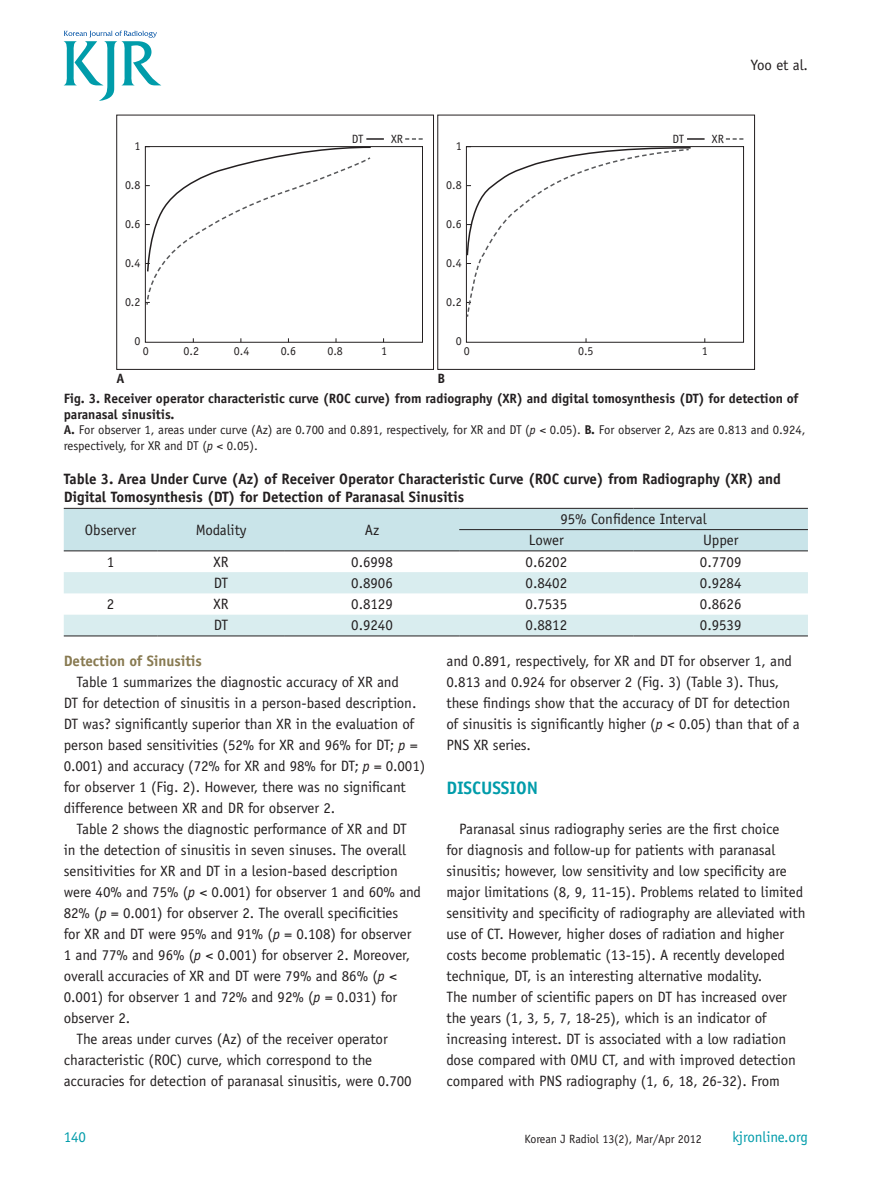
<style>
.page{position:relative;width:893px;height:1191px;background:#fff}
.page>*{position:absolute;margin:0;border:0;box-sizing:border-box;transform-origin:0 0}
.큰제목{font:700 18px "Officina Sans Std";letter-spacing:-.005em;color:#009caa}
.본문{font:15px/21px "Officina Sans Std";letter-spacing:-.005em;color:#231f20}
.표제목{font:700 15px/18px "Officina Sans Std";letter-spacing:-.005em;color:#231f20}
.표본문{font:15px "Officina Sans Std";letter-spacing:-.005em;color:#231f20}
._1_제목{font:700 15px "Officina Sans Std";letter-spacing:-.005em;color:#887a51}
.t1{font:15px "Officina Sans Std";letter-spacing:-.005em;color:#009caa}
.그림제목{font:700 13.5px/16.2px "Officina Sans Std";letter-spacing:-.005em;color:#231f20}
.그림제목1{font:12.75px/15.3px "Officina Sans Std";letter-spacing:-.005em;color:#231f20}
.t2{font:12px "Officina Sans Std";letter-spacing:-.005em;color:#231f20}
.s1{font-weight:700}
.s2{font-style:italic}
</style>
<div class="page">
<svg style="left:64px;top:31px;width:97px;height:70px"></svg>
<div style="left:145px;top:146px;width:278px;height:196px;border:1px solid #231f20"></div>
<div style="left:116px;top:115px;width:318px;height:254px;border:1px solid #231f20"></div>
<svg style="left:145px;top:146px;width:227px;height:160px"></svg>
<svg style="left:366px;top:138px;width:18px;height:2px"></svg>
<svg style="left:405px;top:138px;width:18px;height:2px"></svg>
<svg style="left:466px;top:146px;width:226px;height:172px"></svg>
<svg style="left:687px;top:138px;width:18px;height:2px"></svg>
<svg style="left:726px;top:138px;width:17px;height:2px"></svg>
<div style="left:64px;top:509px;width:744px;height:41px;background:#c9e4e9"></div>
<svg style="left:64px;top:572px;width:744px;height:63px;fill:#d9edef"></svg>
<hr style="left:459px;top:550px;width:175px;height:1px;background:#231f20">
<hr style="left:634px;top:550px;width:174px;height:1px;background:#231f20">
<hr style="left:459px;top:529px;width:175px;height:1px;background:#231f20">
<hr style="left:634px;top:529px;width:174px;height:1px;background:#231f20">
<hr style="left:64px;top:635px;width:93px;height:1px;background:#231f20">
<hr style="left:157px;top:635px;width:128px;height:1px;background:#231f20">
<hr style="left:285px;top:635px;width:174px;height:1px;background:#231f20">
<hr style="left:459px;top:635px;width:175px;height:1px;background:#231f20">
<hr style="left:634px;top:635px;width:174px;height:1px;background:#231f20">
<hr style="left:459px;top:508px;width:175px;height:1px;background:#231f20">
<hr style="left:634px;top:508px;width:174px;height:1px;background:#231f20">
<hr style="left:285px;top:508px;width:174px;height:1px;background:#231f20">
<hr style="left:285px;top:550px;width:174px;height:1px;background:#231f20">
<hr style="left:157px;top:508px;width:128px;height:1px;background:#231f20">
<hr style="left:157px;top:550px;width:128px;height:1px;background:#231f20">
<hr style="left:64px;top:508px;width:93px;height:1px;background:#231f20">
<hr style="left:64px;top:550px;width:93px;height:1px;background:#231f20">
<p class="본문" style="left:751px;top:54px;width:59px">Yoo et al.</p>
<p class="t2" style="left:352px;top:131px;width:13px">DT</p>
<p class="t2" style="left:391px;top:131px;width:13px">XR</p>
<p class="t2" style="left:134px;top:139px;width:7px">1</p>
<p class="t2" style="left:125px;top:178px;width:17px">0.8</p>
<p class="t2" style="left:125px;top:217px;width:17px">0.6</p>
<p class="t2" style="left:125px;top:256px;width:17px">0.4</p>
<p class="t2" style="left:125px;top:295px;width:17px">0.2</p>
<p class="t2" style="left:134px;top:334px;width:7px">0</p>
<p class="t2" style="left:143px;top:344px;width:7px">0</p>
<p class="t2" style="left:184px;top:344px;width:17px">0.2</p>
<p class="t2" style="left:234px;top:344px;width:17px">0.4</p>
<p class="t2" style="left:281px;top:344px;width:17px">0.6</p>
<p class="t2" style="left:327px;top:344px;width:17px">0.8</p>
<p class="t2" style="left:381px;top:344px;width:7px">1</p>
<p class="t2" style="left:673px;top:131px;width:13px">DT</p>
<p class="t2" style="left:712px;top:131px;width:13px">XR</p>
<p class="t2" style="left:456px;top:139px;width:7px">1</p>
<p class="t2" style="left:446px;top:178px;width:17px">0.8</p>
<p class="t2" style="left:446px;top:217px;width:17px">0.6</p>
<p class="t2" style="left:446px;top:256px;width:17px">0.4</p>
<p class="t2" style="left:446px;top:295px;width:17px">0.2</p>
<p class="t2" style="left:456px;top:334px;width:7px">0</p>
<p class="t2" style="left:464px;top:344px;width:7px">0</p>
<p class="t2" style="left:578px;top:344px;width:17px">0.5</p>
<p class="t2" style="left:702px;top:344px;width:7px">1</p>
<p class="그림제목" style="left:116px;top:370px;width:10px">A</p>
<p class="그림제목" style="left:437px;top:370px;width:9px">B</p>
<p class="그림제목" style="left:64px;top:390px;width:736px">Fig. 3. Receiver operator characteristic curve (ROC curve) from radiography (XR) and digital tomosynthesis (DT) for detection of paranasal sinusitis.</p>
<p class="그림제목1" style="left:64px;top:422px;width:743px"><span class="s1">A.</span> For observer 1, areas under curve (Az) are 0.700 and 0.891, respectively, for XR and DT (<span class="s2">p</span> &lt; 0.05). <span class="s1">B.</span> For observer 2, Azs are 0.813 and 0.924, respectively, for XR and DT (<span class="s2">p</span> &lt; 0.05).</p>
<p class="표제목" style="left:64px;top:469px;width:719px">Table 3. Area Under Curve (Az) of Receiver Operator Characteristic Curve (ROC curve) from Radiography (XR) and<br>Digital Tomosynthesis (DT) for Detection of Paranasal Sinusitis</p>
<p class="표본문" style="left:85px;top:521px;width:53px">Observer</p>
<p class="표본문" style="left:196px;top:521px;width:52px">Modality</p>
<p class="표본문" style="left:365px;top:521px;width:16px">Az</p>
<p class="표본문" style="left:560px;top:510px;width:148px">95% Confidence Interval</p>
<p class="표본문" style="left:529px;top:531px;width:36px">Lower</p>
<p class="표본문" style="left:703px;top:531px;width:37px">Upper</p>
<p class="표본문" style="left:107px;top:553px;width:9px">1</p>
<p class="표본문" style="left:214px;top:553px;width:16px">XR</p>
<p class="표본문" style="left:351px;top:553px;width:43px">0.6998</p>
<p class="표본문" style="left:526px;top:553px;width:43px">0.6202</p>
<p class="표본문" style="left:700px;top:553px;width:43px">0.7709</p>
<p class="표본문" style="left:214px;top:574px;width:16px">DT</p>
<p class="표본문" style="left:351px;top:574px;width:43px">0.8906</p>
<p class="표본문" style="left:526px;top:574px;width:43px">0.8402</p>
<p class="표본문" style="left:700px;top:574px;width:43px">0.9284</p>
<p class="표본문" style="left:107px;top:595px;width:9px">2</p>
<p class="표본문" style="left:214px;top:595px;width:16px">XR</p>
<p class="표본문" style="left:351px;top:595px;width:43px">0.8129</p>
<p class="표본문" style="left:526px;top:595px;width:43px">0.7535</p>
<p class="표본문" style="left:700px;top:595px;width:43px">0.8626</p>
<p class="표본문" style="left:214px;top:616px;width:16px">DT</p>
<p class="표본문" style="left:351px;top:616px;width:43px">0.9240</p>
<p class="표본문" style="left:526px;top:616px;width:43px">0.8812</p>
<p class="표본문" style="left:700px;top:616px;width:43px">0.9539</p>
<p class="_1_제목" style="left:64px;top:651px;width:140px">Detection of Sinusitis</p>
<p class="본문" style="left:64px;top:671px;width:363px;text-indent:13px">Table 1 summarizes the diagnostic accuracy of XR and<br>DT for detection of sinusitis in a person-based description.<br>DT was? significantly superior than XR in the evaluation of person based sensitivities (52% for XR and 96% for DT; <span class="s2">p</span> = 0.001) and accuracy (72% for XR and 98% for DT; <span class="s2">p</span> = 0.001) for observer 1 (Fig. 2). However, there was no significant difference between XR and DR for observer 2.</p>
<p class="본문" style="left:64px;top:818px;width:359px;text-indent:13px">Table 2 shows the diagnostic performance of XR and DT in the detection of sinusitis in seven sinuses. The overall sensitivities for XR and DT in a lesion-based description were 40% and 75% (<span class="s2">p</span> &lt; 0.001) for observer 1 and 60% and 82% (<span class="s2">p</span> = 0.001) for observer 2. The overall specificities<br>for XR and DT were 95% and 91% (<span class="s2">p</span> = 0.108) for observer 1 and 77% and 96% (<span class="s2">p</span> &lt; 0.001) for observer 2. Moreover, overall accuracies of XR and DT were 79% and 86% (<span class="s2">p</span> &lt; 0.001) for observer 1 and 72% and 92% (<span class="s2">p</span> = 0.031) for observer 2.</p>
<p class="본문" style="left:64px;top:1028px;width:350px;text-indent:13px">The areas under curves (Az) of the receiver operator characteristic (ROC) curve, which correspond to the accuracies for detection of paranasal sinusitis, were 0.700</p>
<p class="본문" style="left:446px;top:650px;width:355px">and 0.891, respectively, for XR and DT for observer 1, and 0.813 and 0.924 for observer 2 (Fig. 3) (Table 3). Thus, these findings show that the accuracy of DT for detection of sinusitis is significantly higher (<span class="s2">p</span> &lt; 0.05) than that of a PNS XR series.</p>
<p class="큰제목" style="left:446px;top:777px;width:93px">DISCUSSION</p>
<p class="본문" style="left:446px;top:818px;width:360px;text-indent:13px">Paranasal sinus radiography series are the first choice<br>for diagnosis and follow-up for patients with paranasal sinusitis; however, low sensitivity and low specificity are major limitations (8, 9, 11-15). Problems related to limited sensitivity and specificity of radiography are alleviated with use of CT. However, higher doses of radiation and higher costs become problematic (13-15). A recently developed technique, DT, is an interesting alternative modality.<br>The number of scientific papers on DT has increased over the years (1, 3, 5, 7, 18-25), which is an indicator of increasing interest. DT is associated with a low radiation dose compared with OMU CT, and with improved detection compared with PNS radiography (1, 6, 18, 26-32). From</p>
<p class="t1" style="left:64px;top:1128px;width:24px">140</p>
<p class="t2" style="left:524px;top:1132px;width:179px">Korean J Radiol 13(2), Mar/Apr 2012</p>
<p class="t1" style="left:732px;top:1128px;width:77px">kjronline.org</p>
</div>
